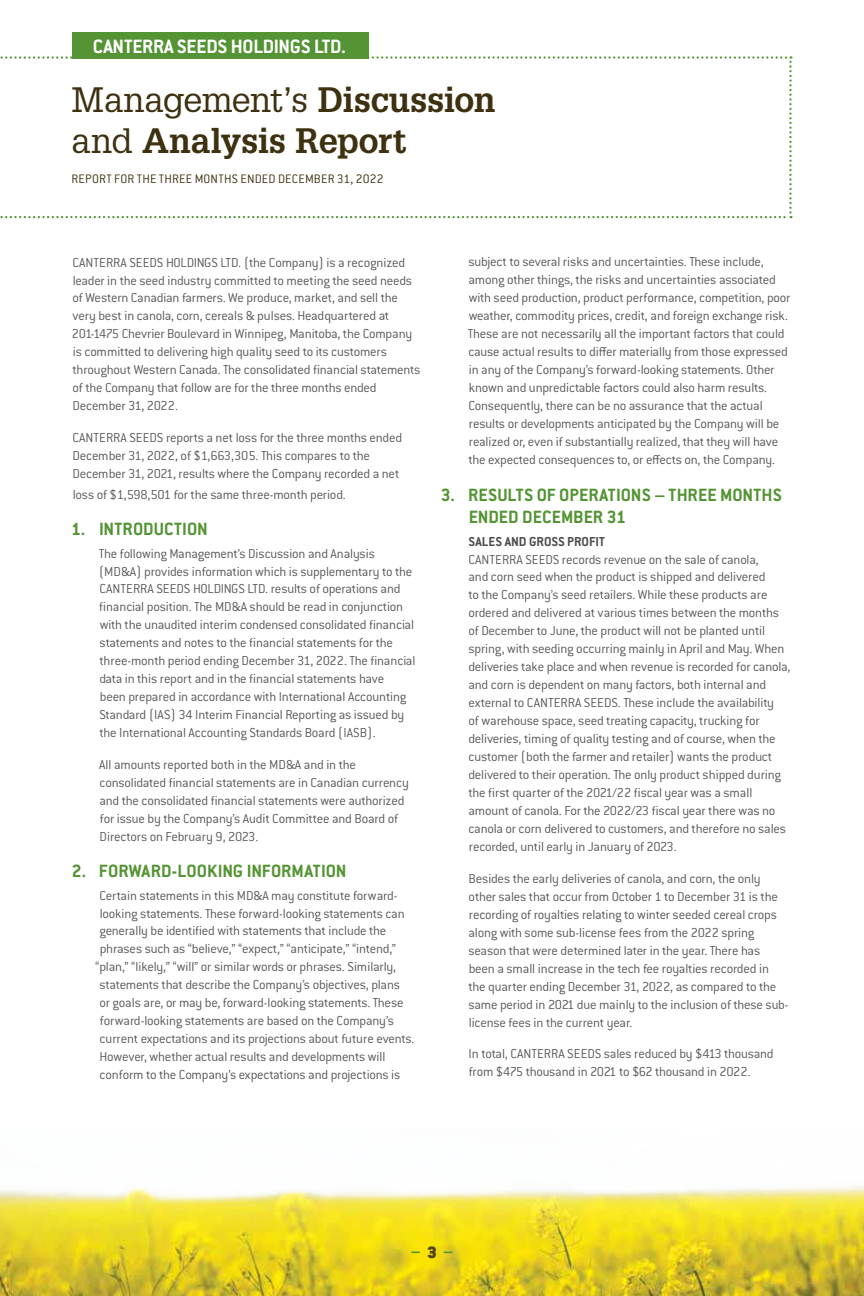
<style>
.page{position:relative;width:864px;height:1296px;background:#fff}
.page>*{position:absolute;margin:0;border:0;box-sizing:border-box;transform-origin:0 0}
.t1{font:700 34.5px/40.5px "Glypha LT Std";letter-spacing:-.01em;color:#3d3110}
.t2{font:700 21.15px "Conduit ITC Pro";letter-spacing:-.01em;color:#fff}
.t3{font:700 19.5px/22.5px "Conduit ITC Pro";color:#549434}
.t4{font:700 18px "Conduit ITC Pro";color:#549434}
.t5{font:300 14.25px/18px "Conduit ITC Pro";letter-spacing:-.015em;color:#58595b}
.t6{font:700 14.25px "Conduit ITC Pro";color:#4d4d4f}
.t7{font:300 13.5px "Conduit ITC Pro";letter-spacing:.015em;color:#3d3110}
.s1{font-weight:400}
.s2{font-weight:900;color:#514425}
</style>
<div class="page">
<svg style="left:0;top:56px;width:792px;height:162px"></svg>
<div style="left:72px;top:32px;width:296px;height:27px;background:#549434"></div>
<img style="left:0;top:1186px;width:864px;height:110px">
<h2 class="t2" style="left:93px;top:34px;width:255px">CANTERRA SEEDS HOLDINGS LTD.</h2>
<h1 class="t1" style="left:71px;top:79px;width:425px"><span class="s1">Management’s</span> Discussion <span class="s1">and</span> Analysis Report</h1>
<p class="t7" style="left:71px;top:171px;width:314px">REPORT FOR THE THREE MONTHS ENDED DECEMBER 31, 2022</p>
<p class="t5" style="left:72px;top:253px;width:350px">CANTERRA SEEDS HOLDINGS LTD. (the Company) is a recognized leader in the seed industry committed to meeting the seed needs of Western Canadian farmers. We produce, market, and sell the very best in canola, corn, cereals &amp; pulses. Headquartered at 201-1475 Chevrier Boulevard in Winnipeg, Manitoba, the Company is committed to delivering high quality seed to its customers throughout Western Canada. The consolidated financial statements of the Company that follow are for the three months ended December 31, 2022.</p>
<p class="t5" style="left:72px;top:429px;width:331px">CANTERRA SEEDS reports a net loss for the three months ended<br>December 31, 2022, of $1,663,305. This compares to the<br>December 31, 2021, results where the Company recorded a net</p>
<p class="t5" style="left:73px;top:486px;width:275px">loss of $1,598,501 for the same three-month period.</p>
<h3 class="t3" style="left:71px;top:518px;width:138px">1. INTRODUCTION</h3>
<p class="t5" style="left:99px;top:544px;width:318px">The following Management’s Discussion and Analysis (MD&amp;A) provides information which is supplementary to the CANTERRA SEEDS HOLDINGS LTD. results of operations and financial position. The MD&amp;A should be read in conjunction with the unaudited interim condensed consolidated financial statements and notes to the financial statements for the three-month period ending December 31, 2022. The financial data in this report and in the financial statements have<br>been prepared in accordance with International Accounting Standard (IAS) 34 Interim Financial Reporting as issued by the International Accounting Standards Board (IASB).</p>
<p class="t5" style="left:99px;top:756px;width:311px">All amounts reported both in the MD&amp;A and in the consolidated financial statements are in Canadian currency and the consolidated financial statements were authorized for issue by the Company’s Audit Committee and Board of Directors on February 9, 2023.</p>
<h3 class="t3" style="left:72px;top:860px;width:276px">2. FORWARD-LOOKING INFORMATION</h3>
<p class="t5" style="left:99px;top:886px;width:300px">Certain statements in this MD&amp;A may constitute forward-</p>
<p class="t5" style="left:100px;top:904px;width:306px">looking statements. These forward-looking statements can</p>
<p class="t5" style="left:99px;top:922px;width:289px">generally be identified with statements that include the</p>
<p class="t5" style="left:100px;top:940px;width:298px">phrases such as “believe,” “expect,” “anticipate,” “intend,”</p>
<p class="t5" style="left:95px;top:958px;width:303px">“plan,” “likely,” “will” or similar words or phrases. Similarly,</p>
<p class="t5" style="left:100px;top:976px;width:302px">statements that describe the Company’s objectives, plans</p>
<p class="t5" style="left:100px;top:994px;width:306px">or goals are, or may be, forward-looking statements. These</p>
<p class="t5" style="left:100px;top:1012px;width:296px">forward-looking statements are based on the Company’s</p>
<p class="t5" style="left:100px;top:1030px;width:316px">current expectations and its projections about future events.</p>
<p class="t5" style="left:100px;top:1048px;width:287px">However, whether actual results and developments will</p>
<p class="t5" style="left:100px;top:1066px;width:302px">conform to the Company’s expectations and projections is</p>
<p class="t5" style="left:468px;top:253px;width:324px">subject to several risks and uncertainties. These include, among other things, the risks and uncertainties associated with seed production, product performance, competition, poor weather, commodity prices, credit, and foreign exchange risk.<br>These are not necessarily all the important factors that could cause actual results to differ materially from those expressed in any of the Company’s forward-looking statements. Other known and unpredictable factors could also harm results.<br>Consequently, there can be no assurance that the actual results or developments anticipated by the Company will be realized or, even if substantially realized, that they will have the expected consequences to, or effects on, the Company.</p>
<h3 class="t3" style="left:469px;top:483px;width:315px;text-indent:-28px">3. RESULTS OF OPERATIONS – THREE MONTHS<br>ENDED DECEMBER 31</h3>
<p class="t6" style="left:468px;top:533px;width:138px">SALES AND GROSS PROFIT</p>
<p class="t5" style="left:468px;top:550px;width:324px">CANTERRA SEEDS records revenue on the sale of canola,<br>and corn seed when the product is shipped and delivered<br>to the Company’s seed retailers. While these products are ordered and delivered at various times between the months of December to June, the product will not be planted until spring, with seeding occurring mainly in April and May. When deliveries take place and when revenue is recorded for canola, and corn is dependent on many factors, both internal and external to CANTERRA SEEDS. These include the availability<br>of warehouse space, seed treating capacity, trucking for deliveries, timing of quality testing and of course, when the customer (both the farmer and retailer) wants the product delivered to their operation. The only product shipped during the first quarter of the 2021/22 fiscal year was a small amount of canola. For the 2022/23 fiscal year there was no canola or corn delivered to customers, and therefore no sales recorded, until early in January of 2023.</p>
<p class="t5" style="left:468px;top:870px;width:322px">Besides the early deliveries of canola, and corn, the only other sales that occur from October 1 to December 31 is the recording of royalties relating to winter seeded cereal crops along with some sub-license fees from the 2022 spring season that were determined later in the year. There has been a small increase in the tech fee royalties recorded in the quarter ending December 31, 2022, as compared to the same period in 2021 due mainly to the inclusion of these sub&shy;license fees in the current year.</p>
<p class="t5" style="left:469px;top:1045px;width:307px">In total, CANTERRA SEEDS sales reduced by $413 thousand from $475 thousand in 2021 to $62 thousand in 2022.</p>
<p class="t4" style="left:411px;top:1242px;width:44px">– <span class="s2">3</span> –</p>
</div>
